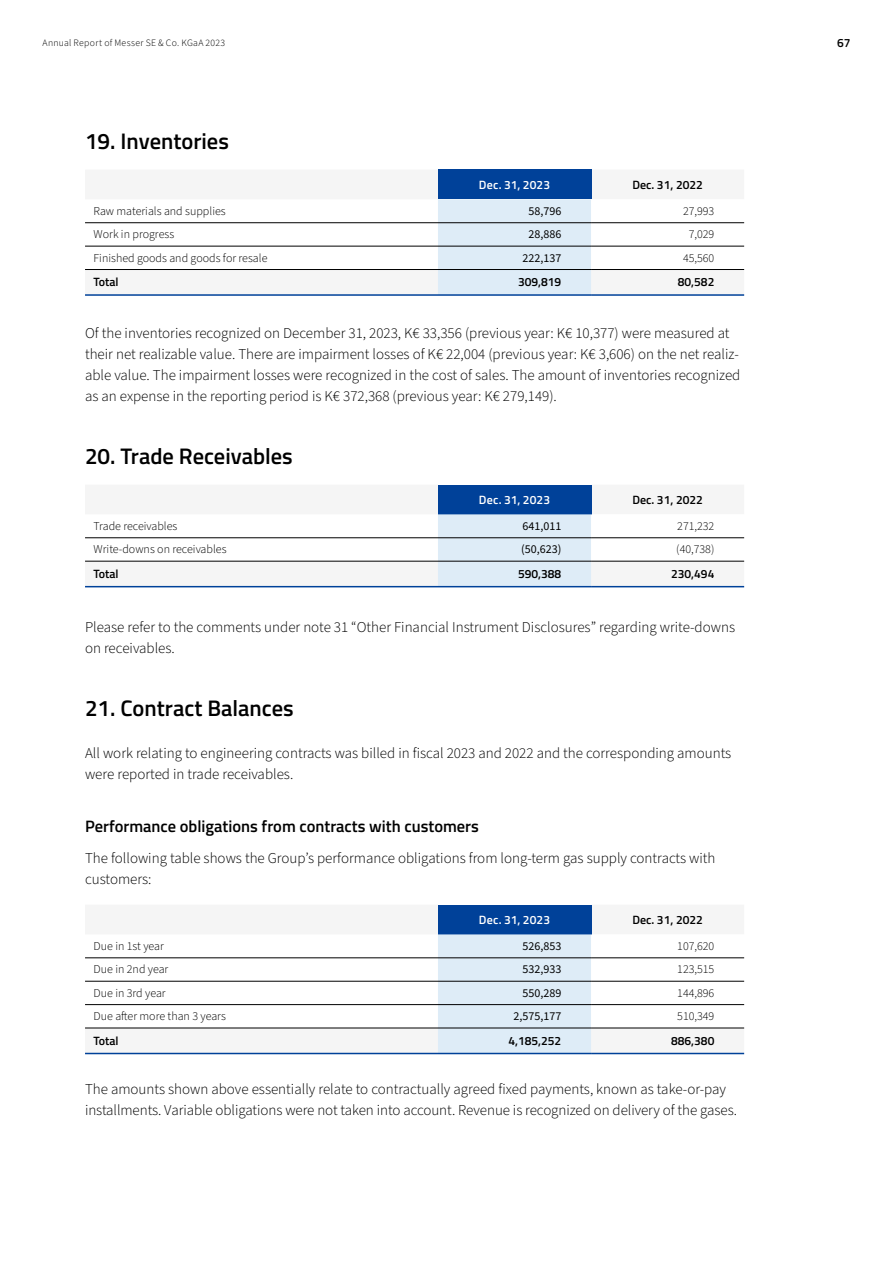
<style>
.page{position:relative;width:893px;height:1263px;background:#fff}
.page>*{position:absolute;margin:0;border:0;box-sizing:border-box;transform-origin:0 0}
.t1{font:600 22.5px "Titillium Web";color:#000}
.t2{font:600 16.5px "Titillium Web";color:#000}
.t3{font:300 15px/21px "Source Sans 3";color:#000}
.t4{font:300 12px "Source Sans 3";color:#000}
.t5{font:600 12px "Titillium Web";color:#000}
.t6{font:12px "Source Sans 3";color:#000}
.t7{font:600 12px "Titillium Web";letter-spacing:.005em;color:#fff}
.t8{font:300 9.75px "Source Sans 3";letter-spacing:.03em;color:#000}
</style>
<div class="page">
<svg style="left:85px;top:170px;width:507px;height:124px"></svg>
<div style="left:438px;top:170px;width:153px;height:29px;background:#004199"></div>
<svg style="left:438px;top:199px;width:306px;height:95px"></svg>
<hr style="left:85px;top:222px;width:353px;height:1px;background:#000">
<hr style="left:438px;top:222px;width:153px;height:1px;background:#000">
<hr style="left:591px;top:222px;width:153px;height:1px;background:#000">
<hr style="left:85px;top:246px;width:353px;height:1px;background:#000">
<hr style="left:438px;top:246px;width:153px;height:1px;background:#000">
<hr style="left:591px;top:246px;width:153px;height:1px;background:#000">
<hr style="left:85px;top:269px;width:353px;height:1px;background:#000">
<hr style="left:438px;top:269px;width:153px;height:1px;background:#000">
<hr style="left:591px;top:269px;width:153px;height:1px;background:#000">
<hr style="left:85px;top:294px;width:353px;height:2px;background:#004199">
<hr style="left:438px;top:294px;width:153px;height:2px;background:#004199">
<hr style="left:591px;top:294px;width:153px;height:2px;background:#004199">
<svg style="left:85px;top:485px;width:507px;height:101px;fill:#f5f5f5"></svg>
<div style="left:438px;top:485px;width:153px;height:29px;background:#004199"></div>
<svg style="left:438px;top:514px;width:306px;height:72px"></svg>
<hr style="left:85px;top:537px;width:353px;height:1px;background:#000">
<hr style="left:438px;top:537px;width:153px;height:1px;background:#000">
<hr style="left:591px;top:537px;width:153px;height:1px;background:#000">
<hr style="left:85px;top:561px;width:353px;height:1px;background:#000">
<hr style="left:438px;top:561px;width:153px;height:1px;background:#000">
<hr style="left:591px;top:561px;width:153px;height:1px;background:#000">
<hr style="left:85px;top:586px;width:353px;height:1px;background:#004199">
<hr style="left:438px;top:586px;width:153px;height:1px;background:#004199">
<hr style="left:591px;top:586px;width:153px;height:1px;background:#004199">
<svg style="left:85px;top:905px;width:507px;height:148px"></svg>
<div style="left:438px;top:905px;width:153px;height:29px;background:#004199"></div>
<svg style="left:438px;top:934px;width:306px;height:119px"></svg>
<hr style="left:85px;top:957px;width:353px;height:1px;background:#000">
<hr style="left:438px;top:957px;width:153px;height:1px;background:#000">
<hr style="left:591px;top:957px;width:153px;height:1px;background:#000">
<hr style="left:85px;top:981px;width:353px;height:1px;background:#000">
<hr style="left:438px;top:981px;width:153px;height:1px;background:#000">
<hr style="left:591px;top:981px;width:153px;height:1px;background:#000">
<hr style="left:85px;top:1004px;width:353px;height:1px;background:#000">
<hr style="left:438px;top:1004px;width:153px;height:1px;background:#000">
<hr style="left:591px;top:1004px;width:153px;height:1px;background:#000">
<hr style="left:85px;top:1028px;width:353px;height:1px;background:#000">
<hr style="left:438px;top:1028px;width:153px;height:1px;background:#000">
<hr style="left:591px;top:1028px;width:153px;height:1px;background:#000">
<hr style="left:85px;top:1053px;width:353px;height:1px;background:#004199">
<hr style="left:438px;top:1053px;width:153px;height:1px;background:#004199">
<hr style="left:591px;top:1053px;width:153px;height:1px;background:#004199">
<p class="t8" style="left:43px;top:37px;width:184px">Annual Report of Messer SE &amp; Co. KGaA 2023</p>
<p class="t5" style="left:837px;top:33px;width:15px">67</p>
<h1 class="t1" style="left:85px;top:124px;width:145px">19. Inventories</h1>
<p class="t7" style="left:479px;top:175px;width:73px">Dec. 31, 2023</p>
<p class="t5" style="left:632px;top:175px;width:72px">Dec. 31, 2022</p>
<p class="t4" style="left:94px;top:204px;width:134px">Raw materials and supplies</p>
<p class="t6" style="left:528px;top:203px;width:34px">58,796</p>
<p class="t4" style="left:683px;top:204px;width:33px">27,993</p>
<p class="t4" style="left:94px;top:227px;width:82px">Work in progress</p>
<p class="t6" style="left:528px;top:227px;width:34px">28,886</p>
<p class="t4" style="left:689px;top:227px;width:27px">7,029</p>
<p class="t4" style="left:94px;top:250px;width:175px">Finished goods and goods for resale</p>
<p class="t6" style="left:522px;top:250px;width:40px">222,137</p>
<p class="t4" style="left:683px;top:250px;width:33px">45,560</p>
<p class="t5" style="left:94px;top:273px;width:27px">Total</p>
<p class="t5" style="left:518px;top:273px;width:45px">309,819</p>
<p class="t5" style="left:678px;top:273px;width:38px">80,582</p>
<p class="t3" style="left:85px;top:322px;width:657px">Of the inventories recognized on December 31, 2023, K€ 33,356 (previous year: K€ 10,377) were measured at their net realizable value. There are impairment losses of K€ 22,004 (previous year: K€ 3,606) on the net realiz&shy;able value. The impairment losses were recognized in the cost of sales. The amount of inventories recognized as an expense in the reporting period is K€ 372,368 (previous year: K€ 279,149).</p>
<h1 class="t1" style="left:85px;top:439px;width:209px">20. Trade Receivables</h1>
<p class="t7" style="left:479px;top:490px;width:73px">Dec. 31, 2023</p>
<p class="t5" style="left:632px;top:490px;width:72px">Dec. 31, 2022</p>
<p class="t4" style="left:94px;top:519px;width:85px">Trade receivables</p>
<p class="t6" style="left:522px;top:518px;width:40px">641,011</p>
<p class="t4" style="left:677px;top:519px;width:39px">271,232</p>
<p class="t4" style="left:94px;top:542px;width:134px">Write-downs on receivables</p>
<p class="t6" style="left:521px;top:542px;width:42px">(50,623)</p>
<p class="t4" style="left:676px;top:542px;width:40px">(40,738)</p>
<p class="t5" style="left:94px;top:564px;width:27px">Total</p>
<p class="t5" style="left:518px;top:564px;width:45px">590,388</p>
<p class="t5" style="left:671px;top:564px;width:45px">230,494</p>
<p class="t3" style="left:85px;top:616px;width:651px">Please refer to the comments under note 31 “Other Financial Instrument Disclosures” regarding write-downs on receivables.</p>
<h1 class="t1" style="left:85px;top:691px;width:210px">21. Contract Balances</h1>
<p class="t3" style="left:85px;top:742px;width:648px">All work relating to engineering contracts was billed in fiscal 2023 and 2022 and the corresponding amounts were reported in trade receivables.</p>
<p class="t2" style="left:85px;top:814px;width:395px">Performance obligations from contracts with customers</p>
<p class="t3" style="left:85px;top:847px;width:632px">The following table shows the Group’s performance obligations from long-term gas supply contracts with customers:</p>
<p class="t7" style="left:479px;top:910px;width:73px">Dec. 31, 2023</p>
<p class="t5" style="left:632px;top:910px;width:72px">Dec. 31, 2022</p>
<p class="t4" style="left:94px;top:939px;width:72px">Due in 1st year</p>
<p class="t6" style="left:522px;top:938px;width:40px">526,853</p>
<p class="t4" style="left:677px;top:939px;width:39px">107,620</p>
<p class="t4" style="left:94px;top:962px;width:76px">Due in 2nd year</p>
<p class="t6" style="left:522px;top:962px;width:40px">532,933</p>
<p class="t4" style="left:677px;top:962px;width:39px">123,515</p>
<p class="t4" style="left:94px;top:985px;width:74px">Due in 3rd year</p>
<p class="t6" style="left:522px;top:985px;width:40px">550,289</p>
<p class="t4" style="left:677px;top:985px;width:39px">144,896</p>
<p class="t4" style="left:94px;top:1009px;width:134px">Due after more than 3 years</p>
<p class="t6" style="left:514px;top:1009px;width:49px">2,575,177</p>
<p class="t4" style="left:677px;top:1009px;width:39px">510,349</p>
<p class="t5" style="left:94px;top:1031px;width:27px">Total</p>
<p class="t5" style="left:508px;top:1031px;width:54px">4,185,252</p>
<p class="t5" style="left:671px;top:1031px;width:45px">886,380</p>
<p class="t3" style="left:85px;top:1078px;width:653px">The amounts shown above essentially relate to contractually agreed fixed payments, known as take-or-pay installments. Variable obligations were not taken into account. Revenue is recognized on delivery of the gases.</p>
</div>
